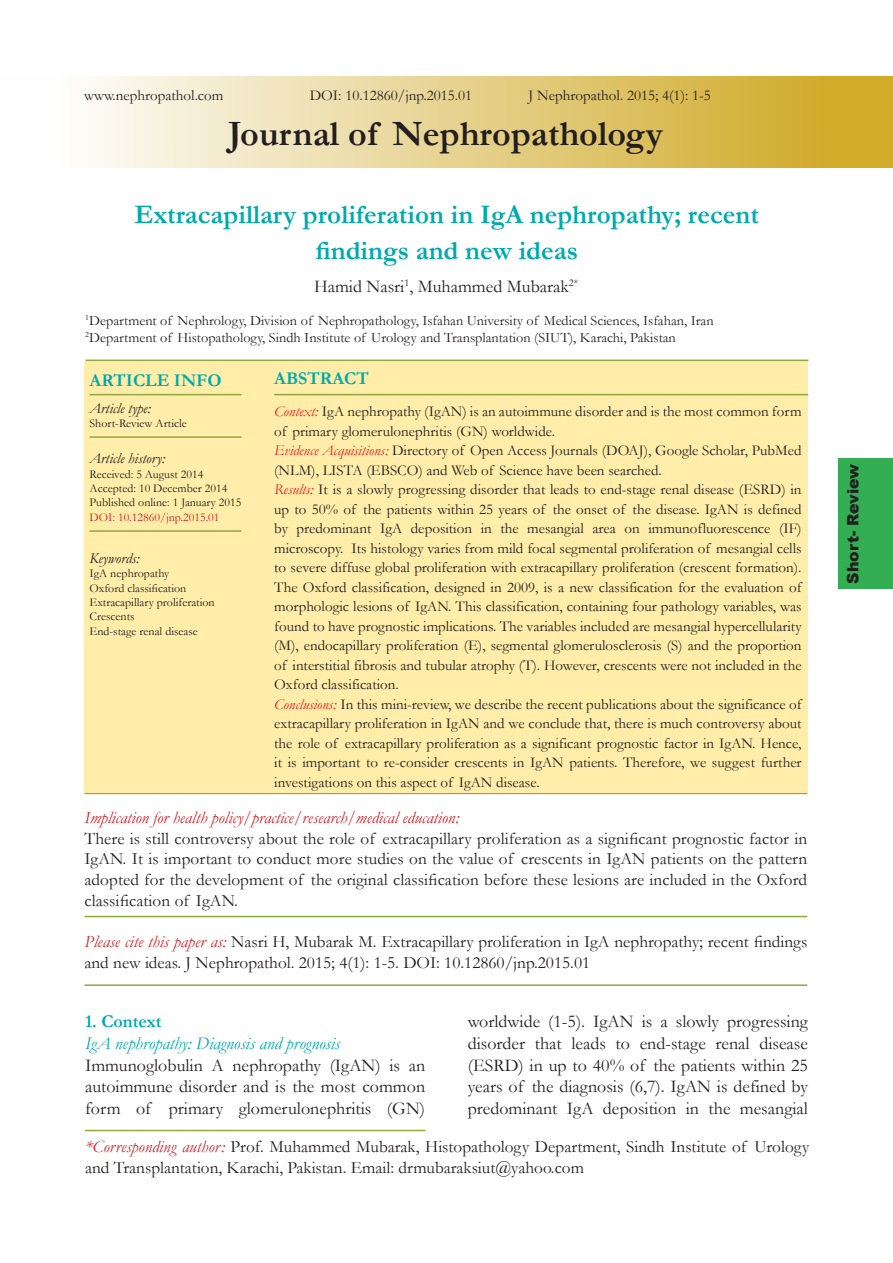
<style>
.page{position:relative;width:893px;height:1263px;background:#fff}
.page>*{position:absolute;margin:0;border:0;box-sizing:border-box;transform-origin:0 0}
.t1{font:700 36px "Garamond";color:#231f20}
.t2{font:700 27px/36px "Garamond";color:#00aaad;text-align:center}
.t3{font:18px/21.8px "Garamond";color:#231f20;text-align:justify}
.t4{font:italic 18px "Garamond";color:#00aaad}
.t5{font:700 18px "Garamond";color:#00aaad}
.t6{font:17.25px/20.7px "Garamond";color:#231f20}
.t7{font:italic 17.25px "Garamond";color:#d1232a}
.t8{font:900 15.75px "Arial";color:#231f20}
.t9{font:15px/19.5px "Garamond";color:#231f20}
.t10{font:italic 15px "Garamond";color:#231f20}
.t11{font:14.25px "Garamond";color:#231f20}
.t12{font:12px "Garamond";color:#231f20}
.t13{font:12px "Garamond";color:#d1232a}
.s1{font-style:italic;color:#ee1d23}
.s2{font-style:italic;color:#d1232a}
</style>
<div class="page">
<div style="left:0;top:76px;width:893px;height:92px;background:linear-gradient(to right,#fff,#cea51c)"></div>
<hr style="left:85px;top:1130px;width:340px;height:1px;background:#90a83d">
<div style="left:838px;top:458px;width:55px;height:131px;background:#33ae52"></div>
<hr style="left:84px;top:793px;width:723px;height:1px;background:#90a83d">
<div style="left:85px;top:361px;width:723px;height:432px;background:#ffeda9"></div>
<hr style="left:86px;top:360px;width:722px;height:1px;background:#90a83d">
<hr style="left:274px;top:394px;width:534px;height:1px;background:#90a83d">
<hr style="left:90px;top:394px;width:151px;height:1px;background:#90a83d">
<hr style="left:90px;top:436px;width:151px;height:2px;background:#90a83d">
<hr style="left:90px;top:530px;width:151px;height:2px;background:#90a83d">
<hr style="left:84px;top:916px;width:723px;height:1px;background:#90a83d">
<hr style="left:84px;top:984px;width:723px;height:2px;background:#90a83d">
<p class="t9" style="left:84px;top:85px;width:141px">www.nephropathol.com</p>
<p class="t9" style="left:310px;top:85px;width:164px">DOI: 10.12860/jnp.2015.01</p>
<p class="t9" style="left:528px;top:85px;width:184px">J Nephropathol. 2015; 4(1): 1-5</p>
<p class="t1" style="left:228px;top:109px;width:436px">Journal of Nephropathology</p>
<p class="t2" style="left:135px;top:196px;width:626px">Extracapillary proliferation in IgA nephropathy; recent findings and new ideas</p>
<p class="t3" style="left:314px;top:275px;width:266px">Hamid Nasri<sup>1</sup>, Muhammed Mubarak<sup>2*</sup></p>
<p class="t11" style="left:85px;top:311px;width:630px"><sup>1</sup>Department of Nephrology, Division of Nephropathology, Isfahan University of Medical Sciences, Isfahan, Iran</p>
<p class="t11" style="left:85px;top:328px;width:592px"><sup>2</sup>Department of Histopathology, Sindh Institute of Urology and Transplantation (SIUT), Karachi, Pakistan</p>
<p class="t5" style="left:274px;top:366px;width:96px">ABSTRACT</p>
<p class="t9" style="left:274px;top:401px;width:529px"><span class="s1">Context:</span> IgA nephropathy (IgAN) is an autoimmune disorder and is the most common form of primary glomerulonephritis (GN) worldwide.</p>
<p class="t9" style="left:274px;top:440px;width:529px"><span class="s1">Evidence Acquisitions:</span> Directory of Open Access Journals (DOAJ), Google Scholar, PubMed (NLM), LISTA (EBSCO) and Web of Science have been searched.</p>
<p class="t9" style="left:274px;top:479px;width:529px;text-align:justify"><span class="s1">Results:</span> It is a slowly progressing disorder that leads to end-stage renal disease (ESRD) in up to 50% of the patients within 25 years of the onset of the disease. IgAN is defined by predominant IgA deposition in the mesangial area on immunofluorescence (IF) microscopy. Its histology varies from mild focal segmental proliferation of mesangial cells to severe diffuse global proliferation with extracapillary proliferation (crescent formation).<br>The Oxford classification, designed in 2009, is a new classification for the evaluation of morphologic lesions of IgAN. This classification, containing four pathology variables, was found to have prognostic implications. The variables included are mesangial hypercellularity (M), endocapillary proliferation (E), segmental glomerulosclerosis (S) and the proportion of interstitial fibrosis and tubular atrophy (T). However, crescents were not included in the Oxford classification.</p>
<p class="t9" style="left:274px;top:694px;width:529px;text-align:justify"><span class="s1">Conclusions:</span> In this mini-review, we describe the recent publications about the significance of extracapillary proliferation in IgAN and we conclude that, there is much controversy about the role of extracapillary proliferation as a significant prognostic factor in IgAN. Hence, it is important to re-consider crescents in IgAN patients. Therefore, we suggest further investigations on this aspect of IgAN disease.</p>
<p class="t7" style="left:84px;top:806px;width:376px">Implication for health policy/practice/research/medical education:</p>
<p class="t6" style="left:84px;top:827px;width:724px;text-align:justify">There is still controversy about the role of extracapillary proliferation as a significant prognostic factor in IgAN. It is important to conduct more studies on the value of crescents in IgAN patients on the pattern adopted for the development of the original classification before these lesions are included in the Oxford classification of IgAN.</p>
<p class="t6" style="left:84px;top:931px;width:724px"><span class="s2">Please cite this paper as:</span> Nasri H, Mubarak M. Extracapillary proliferation in IgA nephropathy; recent findings and new ideas. J Nephropathol. 2015; 4(1): 1-5. DOI: 10.12860/jnp.2015.01</p>
<p class="t5" style="left:90px;top:368px;width:134px">ARTICLE INFO</p>
<p class="t10" style="left:90px;top:398px;width:63px">Article type:</p>
<p class="t12" style="left:90px;top:415px;width:99px">Short-Review Article</p>
<p class="t10" style="left:90px;top:448px;width:77px">Article history:</p>
<p class="t12" style="left:90px;top:466px;width:115px">Received: 5 August 2014</p>
<p class="t12" style="left:90px;top:480px;width:139px">Accepted: 10 December 2014</p>
<p class="t12" style="left:90px;top:494px;width:153px">Published online: 1 January 2015</p>
<p class="t13" style="left:90px;top:509px;width:131px">DOI: 10.12860/jnp.2015.01</p>
<p class="t10" style="left:90px;top:548px;width:52px">Keywords:</p>
<p class="t12" style="left:90px;top:565px;width:81px">IgA nephropathy</p>
<p class="t12" style="left:90px;top:580px;width:98px">Oxford classification</p>
<p class="t12" style="left:90px;top:594px;width:127px">Extracapillary proliferation</p>
<p class="t12" style="left:90px;top:608px;width:47px">Crescents</p>
<p class="t12" style="left:90px;top:623px;width:110px">End-stage renal disease</p>
<p class="t5" style="left:85px;top:1009px;width:78px">1. Context</p>
<p class="t4" style="left:85px;top:1031px;width:257px">IgA nephropathy: Diagnosis and prognosis</p>
<p class="t3" style="left:85px;top:1053px;width:342px">Immunoglobulin A nephropathy (IgAN) is an autoimmune disorder and is the most common form of primary glomerulonephritis (GN)</p>
<p class="t3" style="left:468px;top:1010px;width:342px">worldwide (1-5). IgAN is a slowly progressing disorder that leads to end-stage renal disease (ESRD) in up to 40% of the patients within 25 years of the diagnosis (6,7). IgAN is defined by predominant IgA deposition in the mesangial</p>
<p class="t6" style="left:85px;top:1136px;width:726px"><span class="s2">*Corresponding author:</span> Prof. Muhammed Mubarak, Histopathology Department, Sindh Institute of Urology and Transplantation, Karachi, Pakistan. Email: drmubaraksiut@yahoo.com</p>
<p class="t8" style="left:841px;top:583px;width:121px;rotate:-90deg">Short- Review</p>
</div>
